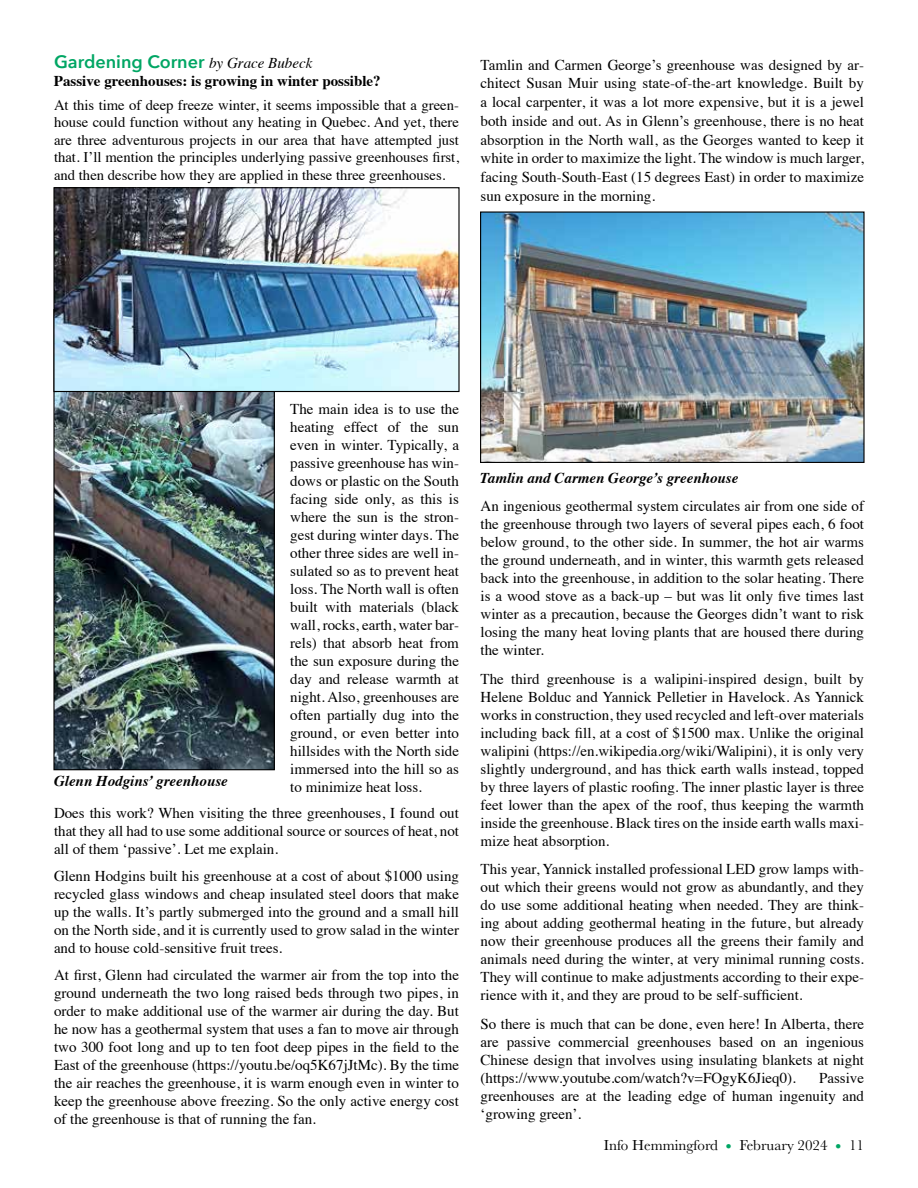
<style>
.page{position:relative;width:918px;height:1188px;background:#fff}
.page>*{position:absolute;margin:0;border:0;box-sizing:border-box;transform-origin:0 0}
.t1{font:600 18px "Avenir Next";color:#00a664}
.t2{font:15px/18px "Times";color:#000;text-align:justify}
.t3{font:italic 700 15px "Times";color:#000}
.t4{font:700 15px "Times";color:#000}
.t5{font:15px "Baskerville";color:#000}
.t6{font:14.7px/17.7px "Times";color:#000;text-align:justify}
.s1{font-family:"Times";font-weight:400;font-style:italic;font-size:15px;color:#000}
.s2{font-size:18px;color:#00a664}
</style>
<div class="page">
<img style="left:55px;top:392px;width:218px;height:376px">
<img style="left:55px;top:189px;width:403px;height:201px">
<div style="left:53px;top:187px;width:407px;height:205px;border:1px solid #000"></div>
<img style="left:482px;top:213px;width:381px;height:248px">
<div style="left:480px;top:211px;width:385px;height:252px;border:1px solid #000"></div>
<p class="t1" style="left:54px;top:46px;width:260px">Gardening Corner <span class="s1">by Grace Bubeck</span></p>
<p class="t4" style="left:54px;top:66px;width:328px">Passive greenhouses: is growing in winter possible?</p>
<p class="t6" style="left:54px;top:94px;width:407px">At this time of deep freeze winter, it seems impossible that a green&shy;house could function without any heating in Quebec. And yet, there are three adventurous projects in our area that have attempted just that. I’ll mention the principles underlying passive greenhouses first, and then describe how they are applied in these three greenhouses.</p>
<p class="t2" style="left:481px;top:54px;width:385px;line-height:18.8px">Tamlin and Carmen George’s greenhouse was designed by ar&shy;chitect Susan Muir using state-of-the-art knowledge. Built by a local carpenter, it was a lot more expensive, but it is a jewel both inside and out. As in Glenn’s greenhouse, there is no heat absorption in the North wall, as the Georges wanted to keep it white in order to maximize the light. The window is much larger, facing South-South-East (15 degrees East) in order to maximize sun exposure in the morning.</p>
<p class="t2" style="left:290px;top:399px;width:170px">The main idea is to use the heating effect of the sun even in winter. Typically, a passive greenhouse has win&shy;dows or plastic on the South facing side only, as this is where the sun is the stron&shy;gest during winter days. The other three sides are well in&shy;sulated so as to prevent heat loss. The North wall is often built with materials (black wall, rocks, earth, water bar&shy;rels) that absorb heat from the sun exposure during the day and release warmth at night. Also, greenhouses are often partially dug into the ground, or even better into hillsides with the North side immersed into the hill so as to minimize heat loss.</p>
<p class="t2" style="left:54px;top:803px;width:407px">Does this work? When visiting the three greenhouses, I found out that they all had to use some additional source or sources of heat, not all of them ‘passive’. Let me explain.</p>
<p class="t2" style="left:54px;top:866px;width:407px">Glenn Hodgins built his greenhouse at a cost of about $1000 using recycled glass windows and cheap insulated steel doors that make up the walls. It’s partly submerged into the ground and a small hill on the North side, and it is currently used to grow salad in the winter and to house cold-sensitive fruit trees.</p>
<p class="t2" style="left:54px;top:965px;width:407px">At first, Glenn had circulated the warmer air from the top into the ground underneath the two long raised beds through two pipes, in order to make additional use of the warmer air during the day. But he now has a geothermal system that uses a fan to move air through two 300 foot long and up to ten foot deep pipes in the field to the East of the greenhouse (https://youtu.be/oq5K67jJtMc). By the time the air reaches the greenhouse, it is warm enough even in winter to keep the greenhouse above freezing. So the only active energy cost of the greenhouse is that of running the fan.</p>
<p class="t3" style="left:54px;top:766px;width:175px">Glenn Hodgins’ greenhouse</p>
<p class="t3" style="left:480px;top:464px;width:260px">Tamlin and Carmen George’s greenhouse</p>
<p class="t2" style="left:481px;top:496px;width:385px">An ingenious geothermal system circulates air from one side of the greenhouse through two layers of several pipes each, 6 foot below ground, to the other side. In summer, the hot air warms the ground underneath, and in winter, this warmth gets released back into the greenhouse, in addition to the solar heating. There is a wood stove as a back-up – but was lit only five times last winter as a precaution, because the Georges didn’t want to risk losing the many heat loving plants that are housed there during the winter.</p>
<p class="t2" style="left:481px;top:669px;width:385px">The third greenhouse is a walipini-inspired design, built by Helene Bolduc and Yannick Pelletier in Havelock. As Yannick works in construction, they used recycled and left-over materials including back fill, at a cost of $1500 max. Unlike the original walipini (https://en.wikipedia.org/wiki/Walipini), it is only very slightly underground, and has thick earth walls instead, topped by three layers of plastic roofing. The inner plastic layer is three feet lower than the apex of the roof, thus keeping the warmth inside the greenhouse. Black tires on the inside earth walls maxi&shy;mize heat absorption.</p>
<p class="t2" style="left:481px;top:859px;width:385px">This year, Yannick installed professional LED grow lamps with&shy;out which their greens would not grow as abundantly, and they do use some additional heating when needed. They are think&shy;ing about adding geothermal heating in the future, but already now their greenhouse produces all the greens their family and animals need during the winter, at very minimal running costs.<br>They will continue to make adjustments according to their expe&shy;rience with it, and they are proud to be self-sufficient.</p>
<p class="t2" style="left:481px;top:1014px;width:385px">So there is much that can be done, even here! In Alberta, there are passive commercial greenhouses based on an ingenious Chinese design that involves using insulating blankets at night (https://www.youtube.com/watch?v=FOgyK6Jieq0).</p>
<p class="t2" style="left:481px;top:1068px;width:385px;text-indent:338px">Passive greenhouses are at the leading edge of human ingenuity and ‘growing green’.</p>
<p class="t5" style="left:604px;top:1136px;width:262px">Info Hemmingford <span class="s2">•</span> February 2024 <span class="s2">•</span> 11</p>
</div>
